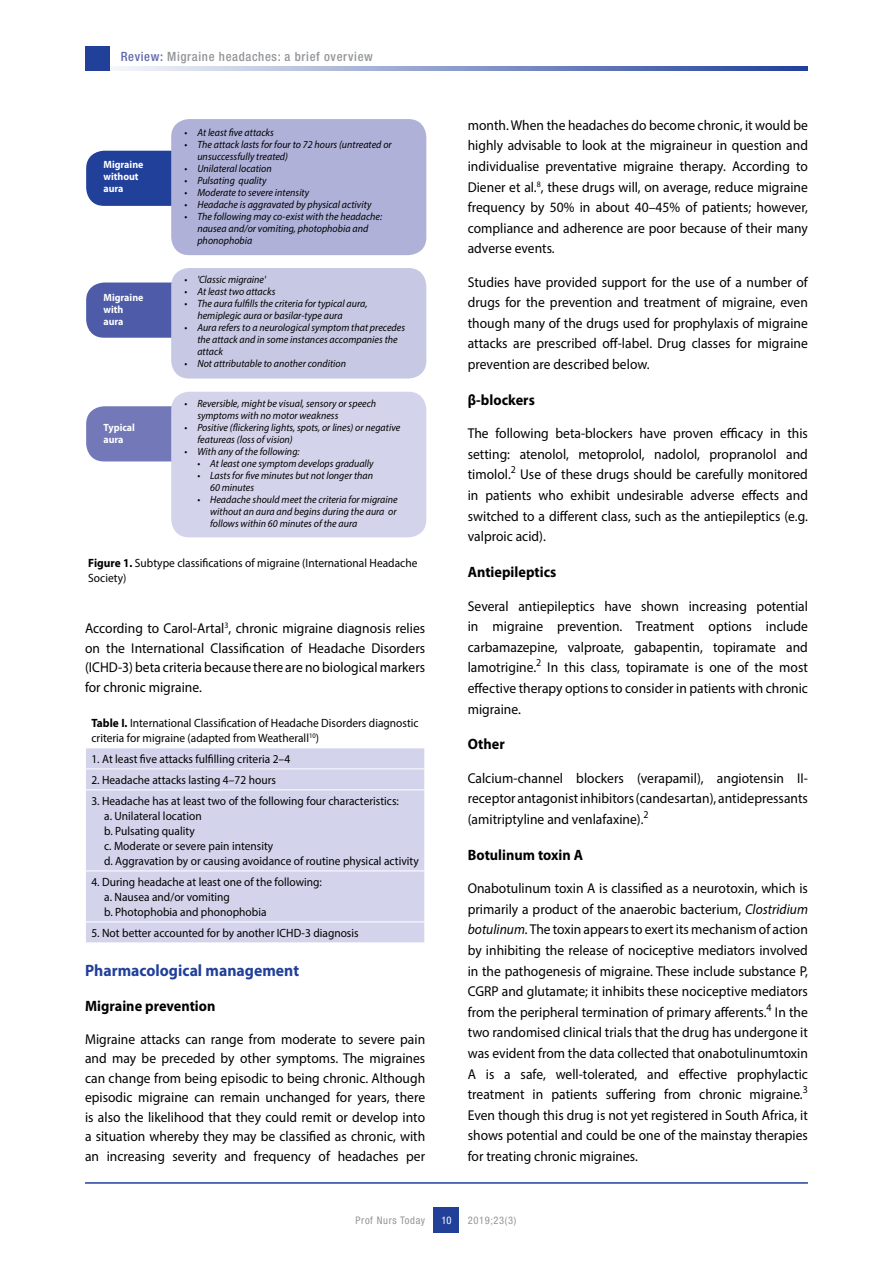
<style>
.page{position:relative;width:893px;height:1263px;background:#fff}
.page>*{position:absolute;margin:0;border:0;box-sizing:border-box;transform-origin:0 0}
.t1{font:700 16.5px "Myriad Pro";color:#21409a;scale:.95 1}
.t2{font:700 15px "Myriad Pro";color:#000;scale:.95 1}
.t3{font:14.25px/20.5px "Myriad Pro";color:#000;text-align:justify;scale:.95 1}
.t4{font:500 condensed 12.75px "Helvetica Neue LT Std";letter-spacing:.05em;color:#939598}
.t5{font:12px/15px "Myriad Pro";color:#000;scale:.95 1}
.t6{font:italic 10.5px/12px "Myriad Pro";color:#000;scale:.95 1}
.t7{font:700 10.5px/12px "Myriad Pro";color:#fff;scale:.95 1}
.t8{font:condensed 10.5px "Helvetica Neue LT Std";letter-spacing:.06em;color:#939598}
.t9{font:condensed 10.5px "Helvetica Neue LT Std";color:#fff}
.s1{color:#6069b0}
.s2{font-weight:700}
.s3{font-style:italic}
</style>
<div class="page">
<svg style="left:109px;top:66px;width:699px;height:5px;background:#8a9ac9"></svg>
<div style="left:85px;top:47px;width:24px;height:24px;background:#21409a"></div>
<div style="left:434px;top:1208px;width:25px;height:25px;background:#21409a"></div>
<hr style="left:85px;top:1182px;width:723px;height:2px;background:#21409a">
<div style="left:86px;top:748px;width:338px;height:194px;background:#d3d4eb"></div>
<hr style="left:85px;top:768px;width:340px;height:1px;background:#fff">
<svg style="left:424px;top:748px;width:1px;height:41px"></svg>
<hr style="left:85px;top:789px;width:340px;height:1px;background:#fff">
<hr style="left:85px;top:870px;width:340px;height:1px;background:#fff">
<hr style="left:85px;top:921px;width:340px;height:1px;background:#fff">
<svg style="left:424px;top:922px;width:1px;height:20px"></svg>
<div style="left:86px;top:151px;width:285px;height:55px;background:#21409a;border-radius:18px"></div>
<div style="left:86px;top:282px;width:285px;height:56px;background:#4d5ba9;border-radius:18px"></div>
<div style="left:86px;top:406px;width:285px;height:55px;background:#7378b9;border-radius:18px"></div>
<div style="left:171px;top:119px;width:255px;height:136px;background:#b0b1d9;border-radius:18px"></div>
<div style="left:171px;top:268px;width:255px;height:111px;background:#c7c8e4;border-radius:18px"></div>
<div style="left:171px;top:392px;width:255px;height:145px;background:#d3d4eb;border-radius:18px"></div>
<p class="t4" style="left:121px;top:49px;width:254px"><span class="s1">Review:</span> Migraine headaches: a brief overview</p>
<p class="t7" style="left:103px;top:158px;width:44px">Migraine without aura</p>
<p class="t7" style="left:103px;top:291px;width:44px">Migraine with aura</p>
<p class="t7" style="left:103px;top:421px;width:35px">Typical aura</p>
<p class="t6" style="left:185px;top:127px;width:95px">• At least five attacks</p>
<p class="t6" style="left:197px;top:139px;width:206px;text-indent:-13px">• The attack lasts for four to 72 hours (untreated or unsuccessfully treated)</p>
<p class="t6" style="left:185px;top:163px;width:93px">• Unilateral location</p>
<p class="t6" style="left:185px;top:175px;width:88px">• Pulsating quality</p>
<p class="t6" style="left:185px;top:187px;width:133px">• Moderate to severe intensity</p>
<p class="t6" style="left:185px;top:199px;width:198px">• Headache is aggravated by physical activity</p>
<p class="t6" style="left:197px;top:211px;width:196px;text-indent:-13px">• The following may co-exist with the headache: nausea and/or vomiting, photophobia and phonophobia</p>
<p class="t6" style="left:185px;top:274px;width:87px">• 'Classic migraine'</p>
<p class="t6" style="left:185px;top:286px;width:97px">• At least two attacks</p>
<p class="t6" style="left:197px;top:298px;width:181px;text-indent:-13px">• The aura fulfills the criteria for typical aura, hemiplegic aura or basilar-type aura</p>
<p class="t6" style="left:197px;top:322px;width:220px;text-indent:-13px">• Aura refers to a neurological symptom that precedes the attack and in some instances accompanies the attack</p>
<p class="t6" style="left:185px;top:358px;width:171px">• Not attributable to another condition</p>
<p class="t6" style="left:197px;top:397px;width:190px;text-indent:-13px">• Reversible, might be visual, sensory or speech symptoms with no motor weakness</p>
<p class="t6" style="left:197px;top:421px;width:215px;text-indent:-13px">• Positive (flickering lights, spots, or lines) or negative featureas (loss of vision)</p>
<p class="t6" style="left:185px;top:445px;width:123px">• With any of the following:</p>
<p class="t6" style="left:197px;top:457px;width:187px">• At least one symptom develops gradually</p>
<p class="t6" style="left:210px;top:469px;width:173px;text-indent:-13px">• Lasts for five minutes but not longer than<br>60 minutes</p>
<p class="t6" style="left:210px;top:493px;width:199px;text-align:justify;text-indent:-13px">• Headache should meet the criteria for migraine without an aura and begins during the aura or follows within 60 minutes of the aura</p>
<p class="t5" style="left:88px;top:555px;width:348px"><span class="s2">Figure 1.</span> Subtype classifications of migraine (International Headache<br>Society)</p>
<p class="t3" style="left:85px;top:618px;width:360px;line-height:19.5px">According to Carol-Artal<sup>3</sup>, chronic migraine diagnosis relies on the International Classification of Headache Disorders (ICHD-3) beta criteria because there are no biological markers for chronic migraine.</p>
<p class="t5" style="left:91px;top:715px;width:346px"><span class="s2">Table I.</span> International Classification of Headache Disorders diagnostic criteria for migraine (adapted from Weatherall<sup>10</sup>)</p>
<p class="t5" style="left:91px;top:751px;width:211px">1. At least five attacks fulfilling criteria 2–4</p>
<p class="t5" style="left:91px;top:772px;width:196px">2. Headache attacks lasting 4–72 hours</p>
<p class="t5" style="left:104px;top:793px;width:333px;text-indent:-13px">3. Headache has at least two of the following four characteristics:<br>a. Unilateral location<br>b. Pulsating quality<br>c. Moderate or severe pain intensity<br>d. Aggravation by or causing avoidance of routine physical activity</p>
<p class="t5" style="left:104px;top:874px;width:231px;text-indent:-13px">4. During headache at least one of the following: a. Nausea and/or vomiting<br>b. Photophobia and phonophobia</p>
<p class="t5" style="left:91px;top:925px;width:283px">5. Not better accounted for by another ICHD-3 diagnosis</p>
<p class="t1" style="left:85px;top:960px;width:227px">Pharmacological management</p>
<p class="t2" style="left:85px;top:996px;width:139px">Migraine prevention</p>
<p class="t3" style="left:85px;top:1029px;width:360px;line-height:19.5px">Migraine attacks can range from moderate to severe pain and may be preceded by other symptoms. The migraines can change from being episodic to being chronic. Although episodic migraine can remain unchanged for years, there is also the likelihood that they could remit or develop into a situation whereby they may be classified as chronic, with an increasing severity and frequency of headaches per</p>
<p class="t3" style="left:468px;top:114px;width:360px">month. When the headaches do become chronic, it would be highly advisable to look at the migraineur in question and individualise preventative migraine therapy. According to Diener et al.<sup>8</sup>, these drugs will, on average, reduce migraine frequency by 50% in about 40–45% of patients; however, compliance and adherence are poor because of their many adverse events.</p>
<p class="t3" style="left:468px;top:271px;width:360px">Studies have provided support for the use of a number of drugs for the prevention and treatment of migraine, even though many of the drugs used for prophylaxis of migraine attacks are prescribed off-label. Drug classes for migraine prevention are described below.</p>
<p class="t2" style="left:468px;top:390px;width:72px">β-blockers</p>
<p class="t3" style="left:468px;top:423px;width:360px">The following beta-blockers have proven efficacy in this setting: atenolol, metoprolol, nadolol, propranolol and timolol.<sup>2</sup> Use of these drugs should be carefully monitored in patients who exhibit undesirable adverse effects and switched to a different class, such as the antiepileptics (e.g. valproic acid).</p>
<p class="t2" style="left:468px;top:562px;width:95px">Antiepileptics</p>
<p class="t3" style="left:468px;top:595px;width:360px">Several antiepileptics have shown increasing potential in migraine prevention. Treatment options include carbamazepine, valproate, gabapentin, topiramate and lamotrigine.<sup>2</sup> In this class, topiramate is one of the most effective therapy options to consider in patients with chronic migraine.</p>
<p class="t2" style="left:468px;top:735px;width:40px">Other</p>
<p class="t3" style="left:468px;top:767px;width:360px">Calcium-channel blockers (verapamil), angiotensin II&shy;receptor antagonist inhibitors (candesartan), antidepressants (amitriptyline and venlafaxine).<sup>2</sup></p>
<p class="t2" style="left:468px;top:845px;width:123px">Botulinum toxin A</p>
<p class="t3" style="left:468px;top:878px;width:360px">Onabotulinum toxin A is classified as a neurotoxin, which is primarily a product of the anaerobic bacterium, <span class="s3">Clostridium botulinum.</span> The toxin appears to exert its mechanism of action by inhibiting the release of nociceptive mediators involved in the pathogenesis of migraine. These include substance P, CGRP and glutamate; it inhibits these nociceptive mediators from the peripheral termination of primary afferents.<sup>4</sup> In the two randomised clinical trials that the drug has undergone it was evident from the data collected that onabotulinumtoxin A is a safe, well-tolerated, and effective prophylactic treatment in patients suffering from chronic migraine.<sup>3<br></sup>Even though this drug is not yet registered in South Africa, it shows potential and could be one of the mainstay therapies for treating chronic migraines.</p>
<p class="t8" style="left:356px;top:1214px;width:71px">Prof Nurs Today</p>
<p class="t9" style="left:441px;top:1214px;width:12px">10</p>
<p class="t8" style="left:468px;top:1214px;width:50px">2019;23(3)</p>
</div>
